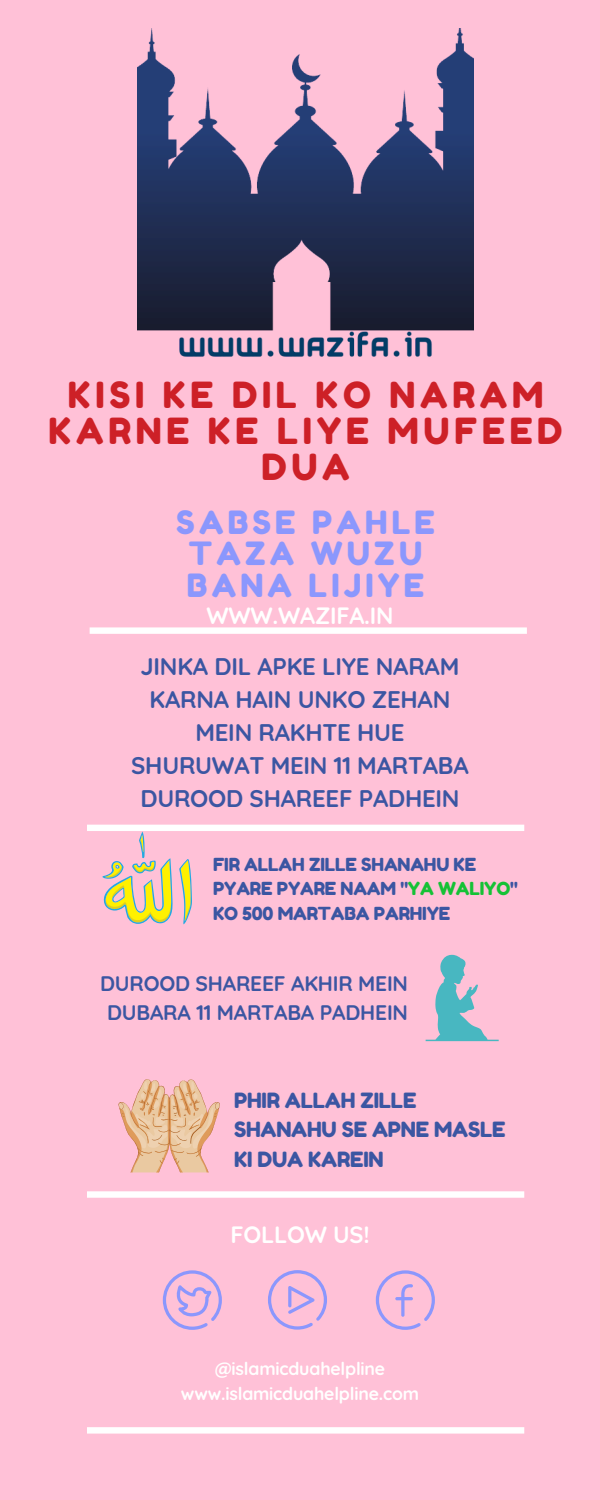
<style>
.page{position:relative;width:600px;height:1500px;background:#ffc1d7}
.page>*{position:absolute;margin:0;border:0;box-sizing:border-box;transform-origin:0 0}
.t1{font:36px/36px "Fredoka One";letter-spacing:.13em;color:#cd2027;text-align:center}
.t2{font:32px/31.5px "Fredoka One";letter-spacing:.13em;color:#8b97fd;text-align:center}
.t3{font:700 24px/33px "Quicksand";letter-spacing:-.01em;color:#3b56a2;text-align:center}
.t4{font:700 23.6px "Quicksand";letter-spacing:-.01em;color:#fff}
.t5{font:700 21px/29.2px "Quicksand";letter-spacing:-.01em;color:#3b56a2;text-align:center}
.t6{font:21px/29.2px "Fredoka One";letter-spacing:-.01em;color:#3b56a2}
.t7{font:18px/24.8px "Fredoka One";letter-spacing:-.01em;color:#3b56a2}
.t8{font:700 17.7px/24.8px "Quicksand";letter-spacing:-.01em;color:#fff;text-align:center}
.s1{color:#15c235}
</style>
<div class="page">
<svg style="left:376px;top:1270px;width:59px;height:60px"></svg>
<svg style="left:163px;top:1270px;width:59px;height:60px"></svg>
<svg style="left:268px;top:1270px;width:59px;height:60px"></svg>
<svg style="left:87px;top:1191px;width:437px;height:7px;background:#fff9fb"></svg>
<svg style="left:90px;top:627px;width:437px;height:7px;background:#fff9fb"></svg>
<svg style="left:87px;top:1427px;width:437px;height:7px;background:#fff9fb"></svg>
<img style="left:138px;top:28px;width:335px;height:329px">
<svg style="left:87px;top:825px;width:437px;height:99px"></svg>
<svg style="left:426px;top:955px;width:72px;height:86px"></svg>
<svg style="left:119px;top:1079px;width:101px;height:93px"></svg>
<h1 class="t1" style="left:49px;top:376px;width:516px">KISI KE DIL KO NARAM<br>KARNE KE LIYE MUFEED<br>DUA</h1>
<h2 class="t2" style="left:176px;top:506px;width:260px">SABSE PAHLE<br>TAZA WUZU<br>BANA LIJIYE</h2>
<p class="t4" style="left:207px;top:600px;width:188px">WWW.WAZIFA.IN</p>
<p class="t3" style="left:131px;top:650px;width:339px">JINKA DIL APKE LIYE NARAM<br>KARNA HAIN UNKO ZEHAN<br>MEIN RAKHTE HUE<br>SHURUWAT MEIN 11 MARTABA<br>DUROOD SHAREEF PADHEIN</p>
<p class="t7" style="left:213px;top:852px;width:306px">FIR ALLAH ZILLE SHANAHU KE<br>PYARE PYARE NAAM "<span class="s1">YA WALIYO</span>"<br>KO 500 MARTABA PARHIYE</p>
<p class="t5" style="left:100px;top:969px;width:309px">DUROOD SHAREEF AKHIR MEIN<br>DUBARA 11 MARTABA PADHEIN</p>
<p class="t6" style="left:234px;top:1086px;width:273px">PHIR ALLAH ZILLE<br>SHANAHU SE APNE MASLE<br>KI DUA KAREIN</p>
<p class="t4" style="left:230px;top:1219px;width:141px">FOLLOW US!</p>
<p class="t8" style="left:181px;top:1356px;width:240px">@islamicduahelpline www.islamicduahelpline.com</p>
</div>
